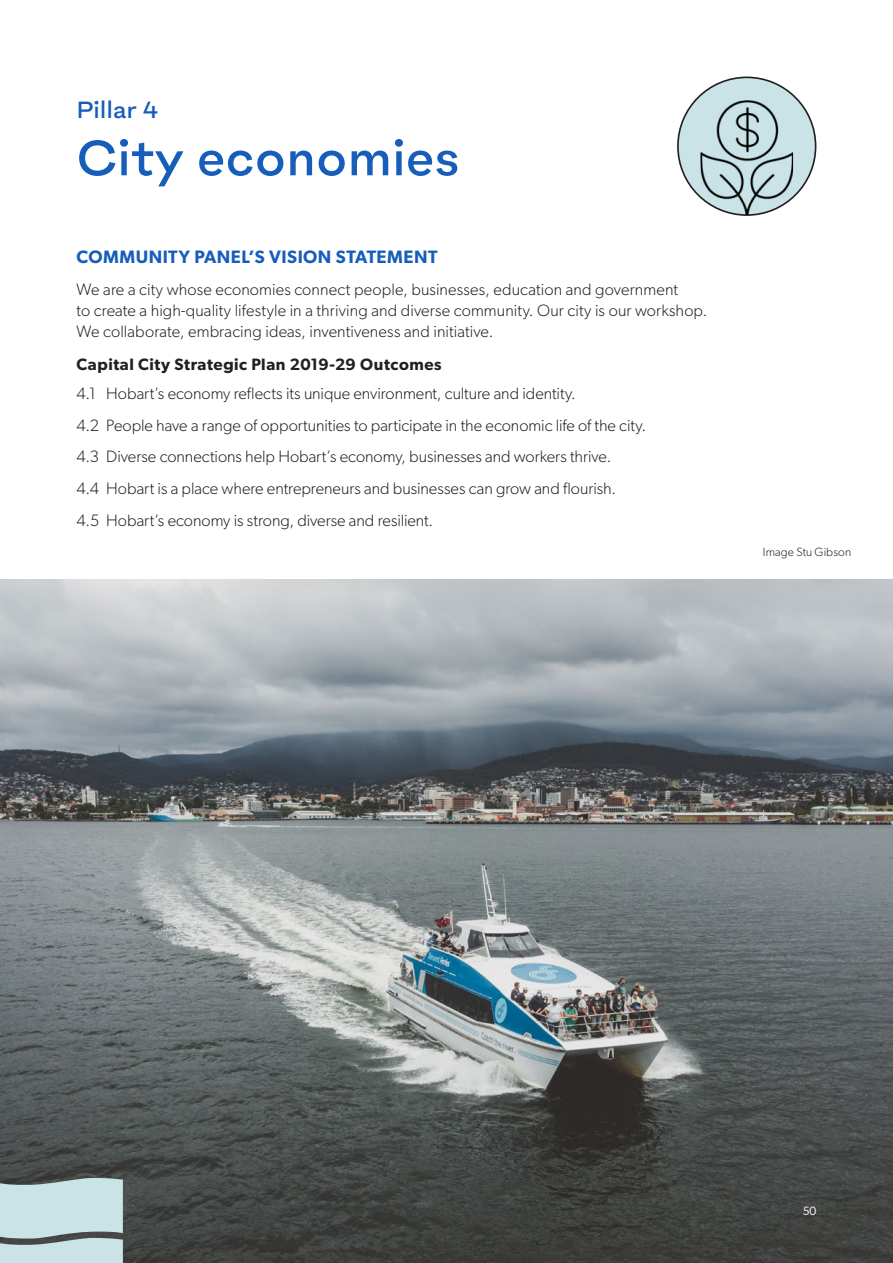
<style>
.page{position:relative;width:893px;height:1263px;background:#fff}
.page>*{position:absolute;margin:0;border:0;box-sizing:border-box;transform-origin:0 0}
.CoH22_Head_1_smaller{font:54px "Biofolio Ultimate";color:#175eba}
.CoH22_pretitle{font:25.5px "Biofolio Ultimate";color:#175eba}
.CoH22_Head_2{font:600 18px "Gibson";letter-spacing:.025em;color:#175eba}
.CoH22_Body{font:300 16.5px/21px "Gibson";color:#231f20}
.CoH22_Head_3{font:600 16.5px "Gibson";letter-spacing:.035em;color:#231f20}
.CoH22_Photo_caption{font:300 12px "Gibson";letter-spacing:.01em;color:#231f20}
.t1{font:12px "Gibson";color:#fff}
</style>
<div class="page">
<img style="left:0;top:579px;width:893px;height:684px">
<div style="left:678px;top:77px;width:138px;height:138px;background:#c9e3e6;border-radius:50%"></div>
<img style="left:700px;top:100px;width:93px;height:115px">
<svg style="left:0;top:1178px;width:123px;height:85px;background:#b9d0d2"></svg>
<p class="CoH22_pretitle" style="left:77px;top:92px;width:83px">Pillar 4</p>
<p class="CoH22_Head_1_smaller" style="left:77px;top:120px;width:385px">City economies</p>
<p class="CoH22_Head_2" style="left:77px;top:246px;width:362px">COMMUNITY PANEL’S VISION STATEMENT</p>
<p class="CoH22_Body" style="left:77px;top:278px;width:632px">We are a city whose economies connect people, businesses, education and government<br>to create a high-quality lifestyle in a thriving and diverse community. Our city is our workshop.<br>We collaborate, embracing ideas, inventiveness and initiative.</p>
<p class="CoH22_Head_3" style="left:77px;top:354px;width:367px">Capital City Strategic Plan 2019-29 Outcomes</p>
<p class="CoH22_Body" style="left:77px;top:383px;width:501px">4.1 Hobart’s economy reflects its unique environment, culture and identity.</p>
<p class="CoH22_Body" style="left:77px;top:414px;width:571px">4.2 People have a range of opportunities to participate in the economic life of the city.</p>
<p class="CoH22_Body" style="left:77px;top:446px;width:536px">4.3 Diverse connections help Hobart’s economy, businesses and workers thrive.</p>
<p class="CoH22_Body" style="left:77px;top:478px;width:541px">4.4 Hobart is a place where entrepreneurs and businesses can grow and flourish.</p>
<p class="CoH22_Body" style="left:77px;top:509px;width:358px">4.5 Hobart’s economy is strong, diverse and resilient.</p>
<p class="CoH22_Photo_caption" style="left:763px;top:545px;width:90px">Image Stu Gibson</p>
<p class="t1" style="left:803px;top:1203px;width:15px">50</p>
</div>
